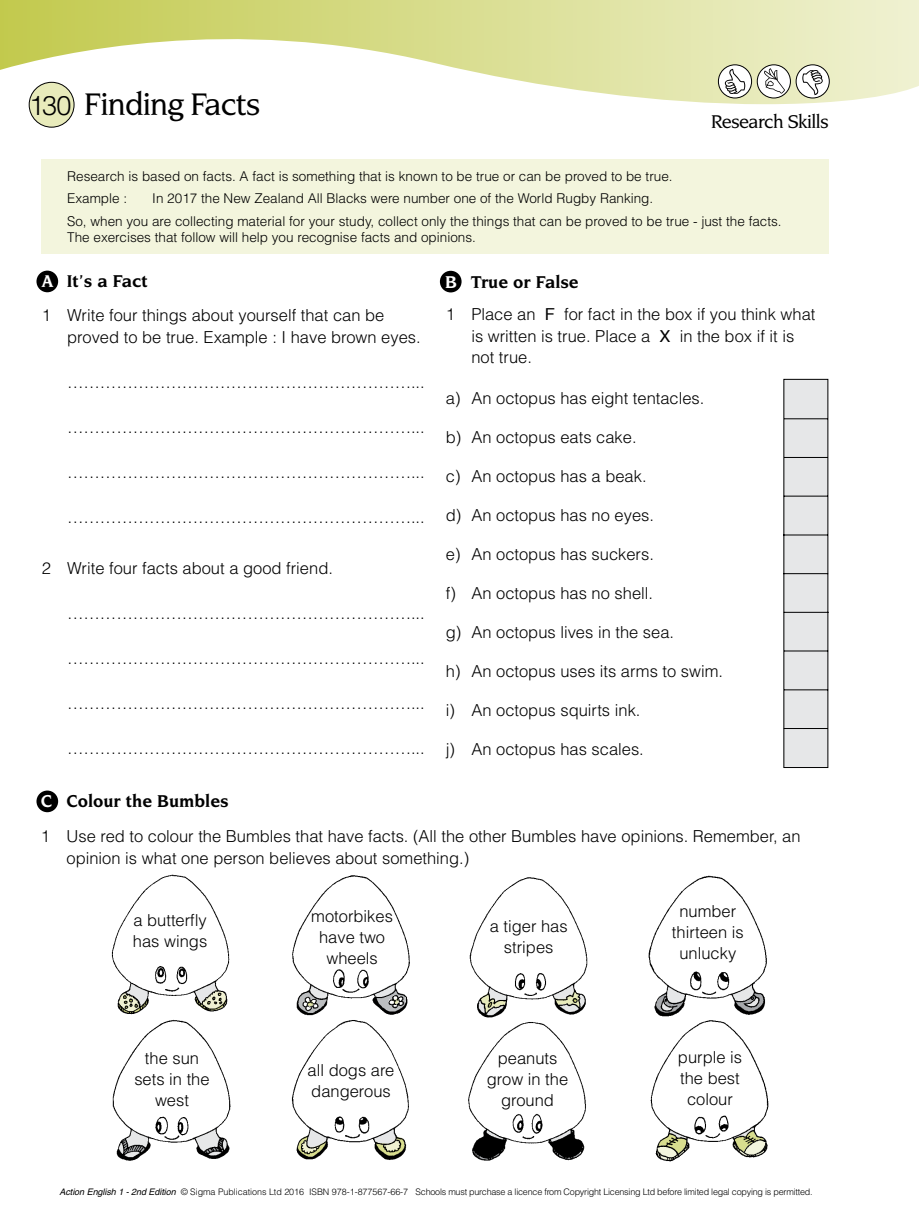
<style>
.page{position:relative;width:919px;height:1225px;background:#fff}
.page>*{position:absolute;margin:0;border:0;box-sizing:border-box;transform-origin:0 0}
.t1{font:500 33px "Novarese IT Cby BT";letter-spacing:-.03em;color:#000}
.t2{font:500 19.5px "Novarese IT Cby BT";letter-spacing:-.03em;color:#000}
.t3{font:700 18px "Novarese IT Cby BT";color:#000}
.t4{font:300 16.5px/21px "Helvetica";color:#000;text-align:center}
.t5{font:300 13.5px/22.5px "Helvetica";color:#000}
.t6{font:300 9px "Helvetica";letter-spacing:-.025em;color:#000}
.s1{font-family:"Helvetica";font-weight:300;font-size:27px}
.s2{color:#fff}
.s3{font-weight:400}
.s4{font-weight:400;font-style:italic}
</style>
<div class="page">
<svg style="left:0;top:0;width:918px;height:104px"></svg>
<svg style="left:718px;top:65px;width:33px;height:33px"></svg>
<div style="left:718px;top:64px;width:33px;height:34px;border:1px solid #000;border-radius:50%"></div>
<svg style="left:724px;top:69px;width:21px;height:25px"></svg>
<svg style="left:757px;top:65px;width:33px;height:33px"></svg>
<div style="left:756px;top:64px;width:34px;height:34px;border:1px solid #000;border-radius:50%"></div>
<svg style="left:764px;top:68px;width:21px;height:26px"></svg>
<svg style="left:796px;top:65px;width:33px;height:33px"></svg>
<div style="left:795px;top:64px;width:34px;height:34px;border:1px solid #000;border-radius:50%"></div>
<svg style="left:802px;top:70px;width:20px;height:25px"></svg>
<svg style="left:783px;top:378px;width:46px;height:390px;background:#d3d4d5"></svg>
<div style="left:29px;top:82px;width:45px;height:45px;background:#e8ebbb;border-radius:50%"></div>
<div style="left:29px;top:82px;width:45px;height:46px;border:1px solid #000;border-radius:50%"></div>
<div style="left:42px;top:159px;width:786px;height:95px;background:#f3f5dd"></div>
<div style="left:36px;top:271px;width:22px;height:21px;background:#000;border-radius:50%"></div>
<div style="left:440px;top:271px;width:21px;height:21px;background:#000;border-radius:50%"></div>
<div style="left:36px;top:790px;width:22px;height:22px;background:#000;border-radius:50%"></div>
<img style="left:111px;top:874px;width:119px;height:141px">
<img style="left:292px;top:875px;width:118px;height:141px">
<img style="left:468px;top:1028px;width:118px;height:133px">
<img style="left:112px;top:1019px;width:119px;height:142px">
<img style="left:469px;top:877px;width:119px;height:151px">
<img style="left:648px;top:875px;width:119px;height:142px">
<img style="left:291px;top:1020px;width:118px;height:140px">
<img style="left:650px;top:1020px;width:119px;height:142px">
<h1 class="t1" style="left:29px;top:85px;width:233px"><span class="s1">130</span> Finding Facts</h1>
<p class="t2" style="left:711px;top:110px;width:119px">Research Skills</p>
<p class="t5" style="left:67px;top:164px;width:607px">Research is based on facts. A fact is something that is known to be true or can be proved to be true.<br>Example :</p>
<p class="t5" style="left:67px;top:187px;width:716px;text-indent:85px">In 2017 the New Zealand All Blacks were number one of the World Rugby Ranking.<br>So, when you are collecting material for your study, collect only the things that can be proved to be true - just the facts.</p>
<p class="t5" style="left:67px;top:225px;width:410px">The exercises that follow will help you recognise facts and opinions.</p>
<p class="t3" style="left:41px;top:270px;width:108px"><span class="s2">A</span> It’s a Fact</p>
<p class="t4" style="left:67px;top:304px;width:355px;line-height:21.8px;text-align:left;text-indent:-26px">1 Write four things about yourself that can be proved to be true. Example : I have brown eyes.</p>
<p class="t3" style="left:445px;top:270px;width:135px"><span class="s2">B</span> True or False</p>
<p class="t4" style="left:471px;top:303px;width:345px;line-height:21.8px;text-align:left;text-indent:-26px">1 Place an <span class="s3">F</span> for fact in the box if you think what is written is true. Place a <span class="s3">X</span> in the box if it is not true.</p>
<p class="t4" style="left:446px;top:387px;width:260px">a) An octopus has eight tentacles.</p>
<p class="t4" style="left:446px;top:426px;width:192px">b) An octopus eats cake.</p>
<p class="t4" style="left:446px;top:465px;width:202px">c) An octopus has a beak.</p>
<p class="t4" style="left:446px;top:504px;width:210px">d) An octopus has no eyes.</p>
<p class="t4" style="left:446px;top:543px;width:210px">e) An octopus has suckers.</p>
<p class="t4" style="left:446px;top:582px;width:209px">f) An octopus has no shell.</p>
<p class="t4" style="left:446px;top:621px;width:230px">g) An octopus lives in the sea.</p>
<p class="t4" style="left:446px;top:660px;width:279px">h) An octopus uses its arms to swim.</p>
<p class="t4" style="left:446px;top:699px;width:196px">i) An octopus squirts ink.</p>
<p class="t4" style="left:446px;top:738px;width:199px">j) An octopus has scales.</p>
<p class="t4" style="left:67px;top:371px;width:359px">………………………………………………………...</p>
<p class="t4" style="left:67px;top:416px;width:359px">………………………………………………………...</p>
<p class="t4" style="left:67px;top:461px;width:359px">………………………………………………………...</p>
<p class="t4" style="left:67px;top:506px;width:359px">………………………………………………………...</p>
<p class="t4" style="left:42px;top:557px;width:293px">2 Write four facts about a good friend.</p>
<p class="t4" style="left:67px;top:602px;width:359px">………………………………………………………...</p>
<p class="t4" style="left:67px;top:647px;width:359px">………………………………………………………...</p>
<p class="t4" style="left:67px;top:692px;width:359px">………………………………………………………...</p>
<p class="t4" style="left:67px;top:737px;width:359px">………………………………………………………...</p>
<p class="t3" style="left:41px;top:790px;width:189px"><span class="s2">C</span> Colour the Bumbles</p>
<p class="t4" style="left:66px;top:824px;width:735px;line-height:21.8px;text-align:left;text-indent:-26px">1 Use red to colour the Bumbles that have facts. (All the other Bumbles have opinions. Remember, an opinion is what one person believes about something.)</p>
<p class="t4" style="left:133px;top:908px;width:76px;text-align:left">a butterfly has wings</p>
<p class="t4" style="left:311px;top:905px;width:83px">motorbikes have two wheels</p>
<p class="t4" style="left:489px;top:914px;width:79px">a tiger has stripes</p>
<p class="t4" style="left:134px;top:1047px;width:77px">the sun sets in the west</p>
<p class="t4" style="left:487px;top:1047px;width:83px">peanuts grow in the ground</p>
<p class="t4" style="left:307px;top:1059px;width:88px;text-align:left">all dogs are dangerous</p>
<p class="t4" style="left:672px;top:900px;width:73px">number thirteen is unlucky</p>
<p class="t4" style="left:677px;top:1046px;width:66px">purple is the best colour</p>
<p class="t6" style="left:59px;top:1185px;width:754px"><span class="s4">Action English 1 - 2nd Edition</span> © Sigma Publications Ltd 2016 ISBN 978-1-877567-66-7 Schools must purchase a licence from Copyright Licensing Ltd before limited legal copying is permitted.</p>
</div>
